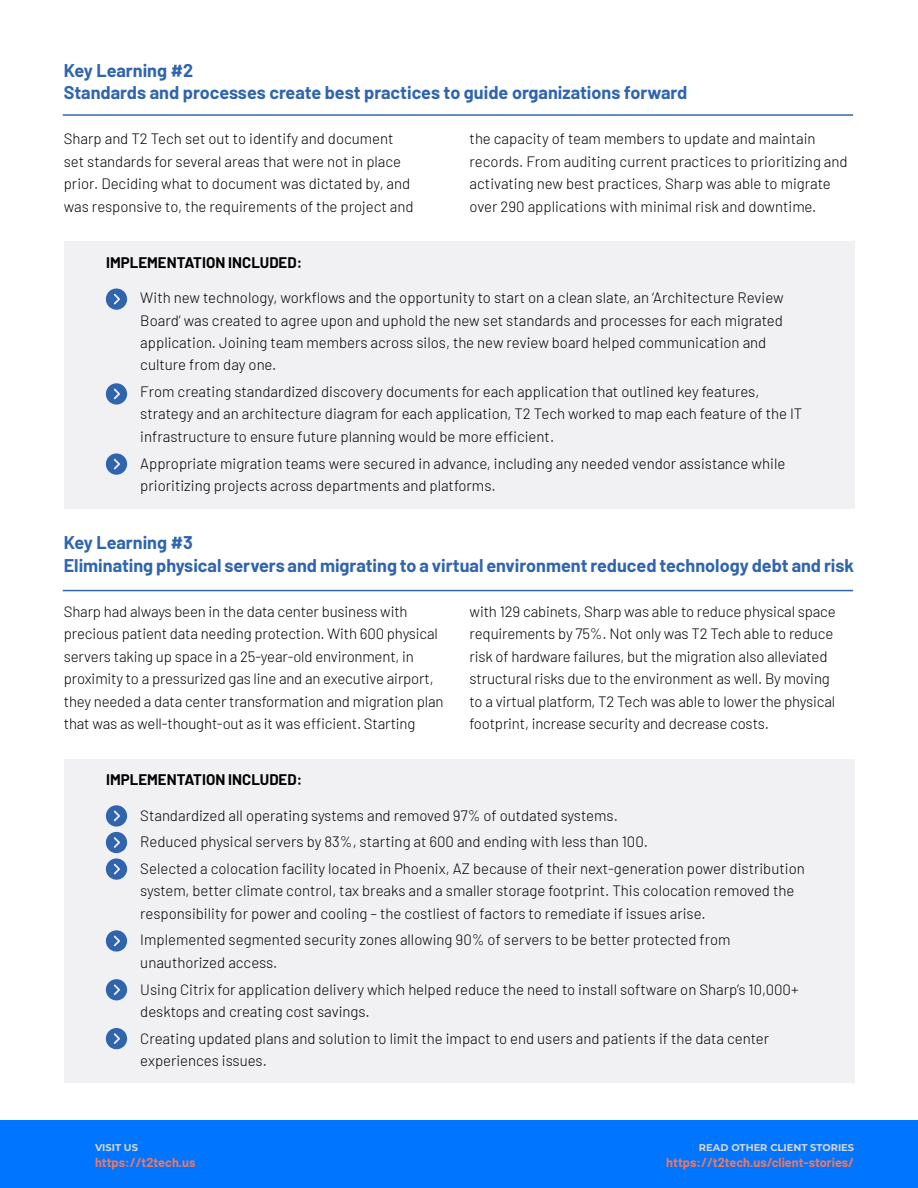
<style>
.page{position:relative;width:918px;height:1188px;background:#fff}
.page>*{position:absolute;margin:0;border:0;box-sizing:border-box;transform-origin:0 0}
.t1{font:700 18px/22.5px "Barlow";color:#3065ae}
.t2{font:300 15px/22.5px "Barlow";color:#000}
.t3{font:700 15px "Barlow";color:#000}
.t4{font:700 12.75px "Barlow";color:#ef775d}
.t5{font:700 9.9px "Montserrat";color:#d6d9d9}
</style>
<div class="page">
<div style="left:0;top:1120px;width:918px;height:68px;background:#0075ff"></div>
<div style="left:64px;top:242px;width:790px;height:267px;background:#f1f1f3"></div>
<div style="left:64px;top:760px;width:790px;height:323px;background:#f1f1f3"></div>
<hr style="left:63px;top:114px;width:790px;height:2px;background:#3065ae">
<hr style="left:63px;top:590px;width:790px;height:1px;background:#3065ae">
<svg style="left:106px;top:288px;width:21px;height:22px"></svg>
<svg style="left:106px;top:383px;width:21px;height:22px"></svg>
<svg style="left:106px;top:453px;width:21px;height:22px"></svg>
<svg style="left:106px;top:805px;width:21px;height:75px"></svg>
<svg style="left:106px;top:930px;width:21px;height:22px"></svg>
<svg style="left:106px;top:979px;width:21px;height:21px"></svg>
<svg style="left:106px;top:1028px;width:21px;height:21px"></svg>
<p class="t1" style="left:64px;top:57px;width:625px">Key Learning #2<br>Standards and processes create best practices to guide organizations forward</p>
<p class="t2" style="left:64px;top:126px;width:351px">Sharp and T2 Tech set out to identify and document set standards for several areas that were not in place prior. Deciding what to document was dictated by, and was responsive to, the requirements of the project and</p>
<p class="t2" style="left:470px;top:126px;width:379px">the capacity of team members to update and maintain records. From auditing current practices to prioritizing and activating new best practices, Sharp was able to migrate over 290 applications with minimal risk and downtime.</p>
<p class="t3" style="left:106px;top:251px;width:197px">IMPLEMENTATION INCLUDED:</p>
<p class="t2" style="left:140px;top:285px;width:645px">With new technology, workflows and the opportunity to start on a clean slate, an ‘Architecture Review Board’ was created to agree upon and uphold the new set standards and processes for each migrated application. Joining team members across silos, the new review board helped communication and culture from day one.</p>
<p class="t2" style="left:140px;top:379px;width:664px">From creating standardized discovery documents for each application that outlined key features, strategy and an architecture diagram for each application, T2 Tech worked to map each feature of the IT infrastructure to ensure future planning would be more efficient.</p>
<p class="t2" style="left:140px;top:451px;width:647px">Appropriate migration teams were secured in advance, including any needed vendor assistance while prioritizing projects across departments and platforms.</p>
<p class="t1" style="left:64px;top:530px;width:792px">Key Learning #3<br>Eliminating physical servers and migrating to a virtual environment reduced technology debt and risk</p>
<p class="t2" style="left:64px;top:599px;width:381px">Sharp had always been in the data center business with precious patient data needing protection. With 600 physical servers taking up space in a 25-year-old environment, in proximity to a pressurized gas line and an executive airport, they needed a data center transformation and migration plan that was as well-thought-out as it was efficient. Starting</p>
<p class="t2" style="left:470px;top:599px;width:368px">with 129 cabinets, Sharp was able to reduce physical space requirements by 75%. Not only was T2 Tech able to reduce risk of hardware failures, but the migration also alleviated structural risks due to the environment as well. By moving to a virtual platform, T2 Tech was able to lower the physical footprint, increase security and decrease costs.</p>
<p class="t3" style="left:106px;top:769px;width:197px">IMPLEMENTATION INCLUDED:</p>
<p class="t2" style="left:140px;top:801px;width:666px;line-height:26.7px">Standardized all operating systems and removed 97% of outdated systems.<br>Reduced physical servers by 83%, starting at 600 and ending with less than 100.<br>Selected a colocation facility located in Phoenix, AZ because of their next-generation power distribution</p>
<p class="t2" style="left:140px;top:879px;width:656px">system, better climate control, tax breaks and a smaller storage footprint. This colocation removed the responsibility for power and cooling – the costliest of factors to remediate if issues arise.</p>
<p class="t2" style="left:140px;top:928px;width:592px">Implemented segmented security zones allowing 90% of servers to be better protected from unauthorized access.</p>
<p class="t2" style="left:140px;top:977px;width:660px">Using Citrix for application delivery which helped reduce the need to install software on Sharp’s 10,000+ desktops and creating cost savings.</p>
<p class="t2" style="left:140px;top:1026px;width:630px">Creating updated plans and solution to limit the impact to end users and patients if the data center experiences issues.</p>
<p class="t5" style="left:95px;top:1141px;width:44px">VISIT US</p>
<p class="t4" style="left:95px;top:1153px;width:102px">https://t2tech.us</p>
<p class="t5" style="left:699px;top:1141px;width:157px">READ OTHER CLIENT STORIES</p>
<p class="t4" style="left:666px;top:1153px;width:189px">https://t2tech.us/client-stories/</p>
</div>
